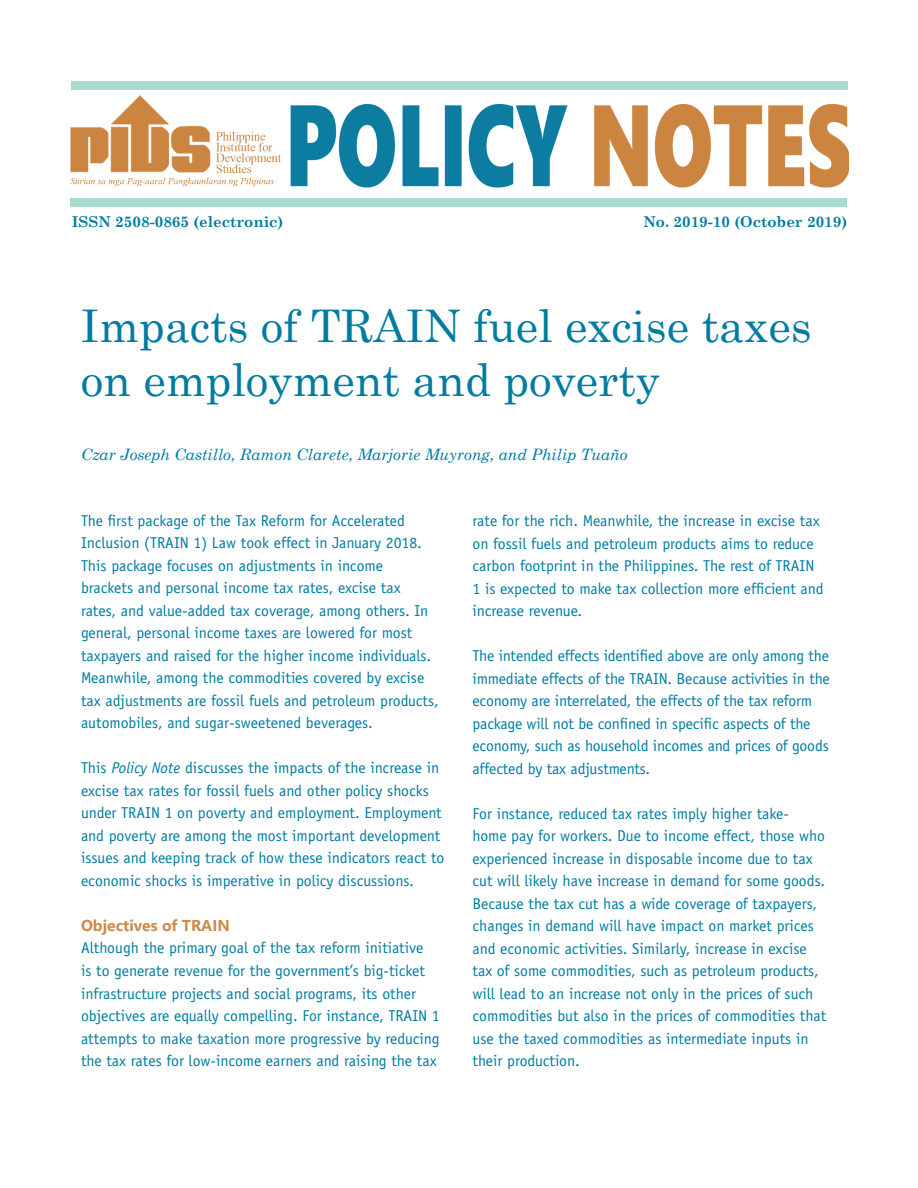
<style>
.page{position:relative;width:918px;height:1188px;background:#fff}
.page>*{position:absolute;margin:0;border:0;box-sizing:border-box;transform-origin:0 0}
.t1{font:45px/54px "Century Schoolbook";color:#007ca1}
.t2{font:15.75px/22.5px "Officina Sans";color:#007ca1}
.t3{font:italic 15.75px "Century Schoolbook";color:#007ca1}
.t4{font:700 15.75px "Segoe UI";color:#cd8b4d}
.t5{font:700 15px "Century Schoolbook";color:#007ca1}
.s1{font-style:italic}
</style>
<div class="page">
<img style="left:70px;top:95px;width:779px;height:93px">
<div style="left:71px;top:81px;width:776px;height:9px;background:#a7dacd"></div>
<div style="left:70px;top:198px;width:777px;height:9px;background:#a7dacd"></div>
<p class="t5" style="left:72px;top:213px;width:213px">ISSN 2508-0865 (electronic)</p>
<p class="t5" style="left:643px;top:213px;width:206px">No. 2019-10 (October 2019)</p>
<h1 class="t1" style="left:81px;top:295px;width:732px">Impacts of TRAIN fuel excise taxes on employment and poverty</h1>
<p class="t3" style="left:81px;top:444px;width:548px">Czar Joseph Castillo, Ramon Clarete, Marjorie Muyrong, and Philip Tuaño</p>
<p class="t2" style="left:81px;top:509px;width:359px">The first package of the Tax Reform for Accelerated Inclusion (TRAIN 1) Law took effect in January 2018.<br>This package focuses on adjustments in income brackets and personal income tax rates, excise tax rates, and value-added tax coverage, among others. In general, personal income taxes are lowered for most taxpayers and raised for the higher income individuals.<br>Meanwhile, among the commodities covered by excise tax adjustments are fossil fuels and petroleum products, automobiles, and sugar-sweetened beverages.</p>
<p class="t2" style="left:81px;top:757px;width:365px">This <span class="s1">Policy Note</span> discusses the impacts of the increase in excise tax rates for fossil fuels and other policy shocks under TRAIN 1 on poverty and employment. Employment and poverty are among the most important development issues and keeping track of how these indicators react to economic shocks is imperative in policy discussions.</p>
<p class="t4" style="left:81px;top:911px;width:150px">Objectives of TRAIN</p>
<p class="t2" style="left:81px;top:937px;width:360px">Although the primary goal of the tax reform initiative<br>is to generate revenue for the government’s big-ticket infrastructure projects and social programs, its other objectives are equally compelling. For instance, TRAIN 1 attempts to make taxation more progressive by reducing the tax rates for low-income earners and raising the tax</p>
<p class="t2" style="left:472px;top:509px;width:353px">rate for the rich. Meanwhile, the increase in excise tax on fossil fuels and petroleum products aims to reduce carbon footprint in the Philippines. The rest of TRAIN 1 is expected to make tax collection more efficient and increase revenue.</p>
<p class="t2" style="left:472px;top:644px;width:359px">The intended effects identified above are only among the immediate effects of the TRAIN. Because activities in the economy are interrelated, the effects of the tax reform package will not be confined in specific aspects of the economy, such as household incomes and prices of goods affected by tax adjustments.</p>
<p class="t2" style="left:472px;top:802px;width:355px">For instance, reduced tax rates imply higher take&shy;home pay for workers. Due to income effect, those who experienced increase in disposable income due to tax cut will likely have increase in demand for some goods.<br>Because the tax cut has a wide coverage of taxpayers, changes in demand will have impact on market prices and economic activities. Similarly, increase in excise tax of some commodities, such as petroleum products, will lead to an increase not only in the prices of such commodities but also in the prices of commodities that use the taxed commodities as intermediate inputs in their production.</p>
</div>
